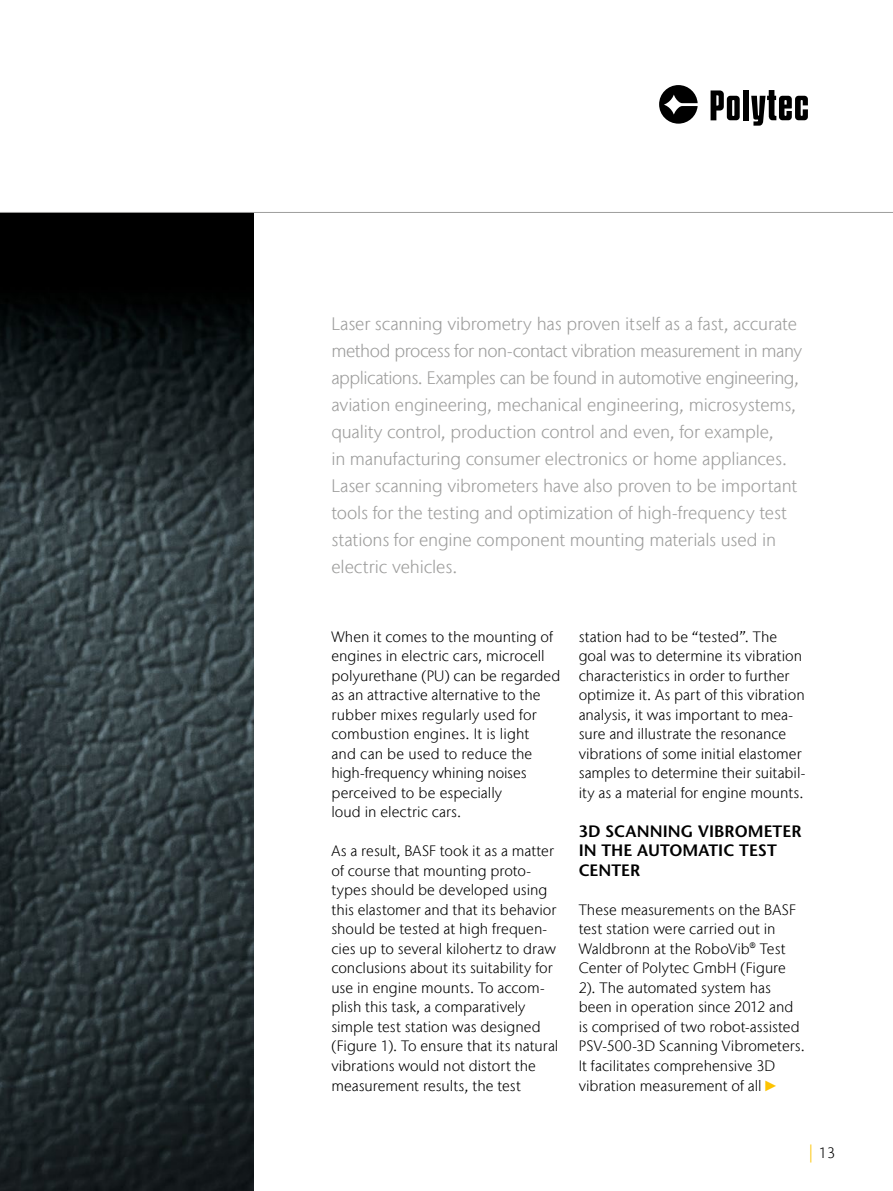
<style>
.page{position:relative;width:893px;height:1191px;background:#fff}
.page>*{position:absolute;margin:0;border:0;box-sizing:border-box;transform-origin:0 0}
.t1{font:300 18px/27px "Stone Sans IIITC Com";letter-spacing:-.01em;color:#9d9d9c}
.t2{font:600 16.5px/19.5px "Stone Sans";color:#000}
.t3{font:300 15px/19.5px "Stone Sans IIITC Com";color:#000}
.s1{font-family:"Arial Narrow";font-weight:400;color:#fdc300}
.s2{font-size:18px;color:#fdc300}
</style>
<div class="page">
<div style="left:743px;top:90px;width:6px;height:30px;background:#000"></div>
<svg style="left:711px;top:90px;width:29px;height:30px"></svg>
<svg style="left:659px;top:85px;width:39px;height:39px"></svg>
<svg style="left:751px;top:90px;width:57px;height:36px"></svg>
<img style="left:0;top:213px;width:253px;height:978px">
<hr style="left:0;top:212px;width:893px;height:1px;background:#9d9d9c">
<p class="t1" style="left:331px;top:310px;width:472px">Laser scanning vibrometry has proven itself as a fast, accurate method process for non-contact vibration measurement in many applications. Examples can be found in automotive engineering, aviation engineering, mechanical engineering, microsystems, quality control, production control and even, for example,<br>in manufacturing consumer electronics or home appliances.<br>Laser scanning vibrometers have also proven to be important tools for the testing and optimization of high-frequency test stations for engine component mounting materials used in electric vehicles.</p>
<p class="t3" style="left:331px;top:627px;width:230px">When it comes to the mounting of engines in electric cars, microcell polyurethane (PU) can be regarded as an attractive alternative to the rubber mixes regularly used for combustion engines. It is light<br>and can be used to reduce the high-frequency whining noises perceived to be especially<br>loud in electric cars.</p>
<p class="t3" style="left:331px;top:841px;width:229px">As a result, BASF took it as a matter of course that mounting proto&shy;types should be developed using this elastomer and that its behavior should be tested at high frequen&shy;cies up to several kilohertz to draw conclusions about its suitability for use in engine mounts. To accom&shy;plish this task, a comparatively simple test station was designed (Figure 1). To ensure that its natural vibrations would not distort the measurement results, the test</p>
<p class="t3" style="left:579px;top:627px;width:228px">station had to be “tested”. The goal was to determine its vibration characteristics in order to further optimize it. As part of this vibration analysis, it was important to mea&shy;sure and illustrate the resonance vibrations of some initial elastomer samples to determine their suitabil&shy;ity as a material for engine mounts.</p>
<p class="t2" style="left:579px;top:821px;width:224px">3D SCANNING VIBROMETER<br>IN THE AUTOMATIC TEST<br>CENTER</p>
<p class="t3" style="left:579px;top:900px;width:228px">These measurements on the BASF test station were carried out in<br>Waldbronn at the RoboVib® Test<br>Center of Polytec GmbH (Figure<br>2). The automated system has been in operation since 2012 and is comprised of two robot-assisted<br>PSV-500-3D Scanning Vibrometers.<br>It facilitates comprehensive 3D vibration measurement of all <span class="s1">►</span></p>
<p class="t3" style="left:808px;top:1143px;width:29px"><span class="s2">|</span> 13</p>
</div>
